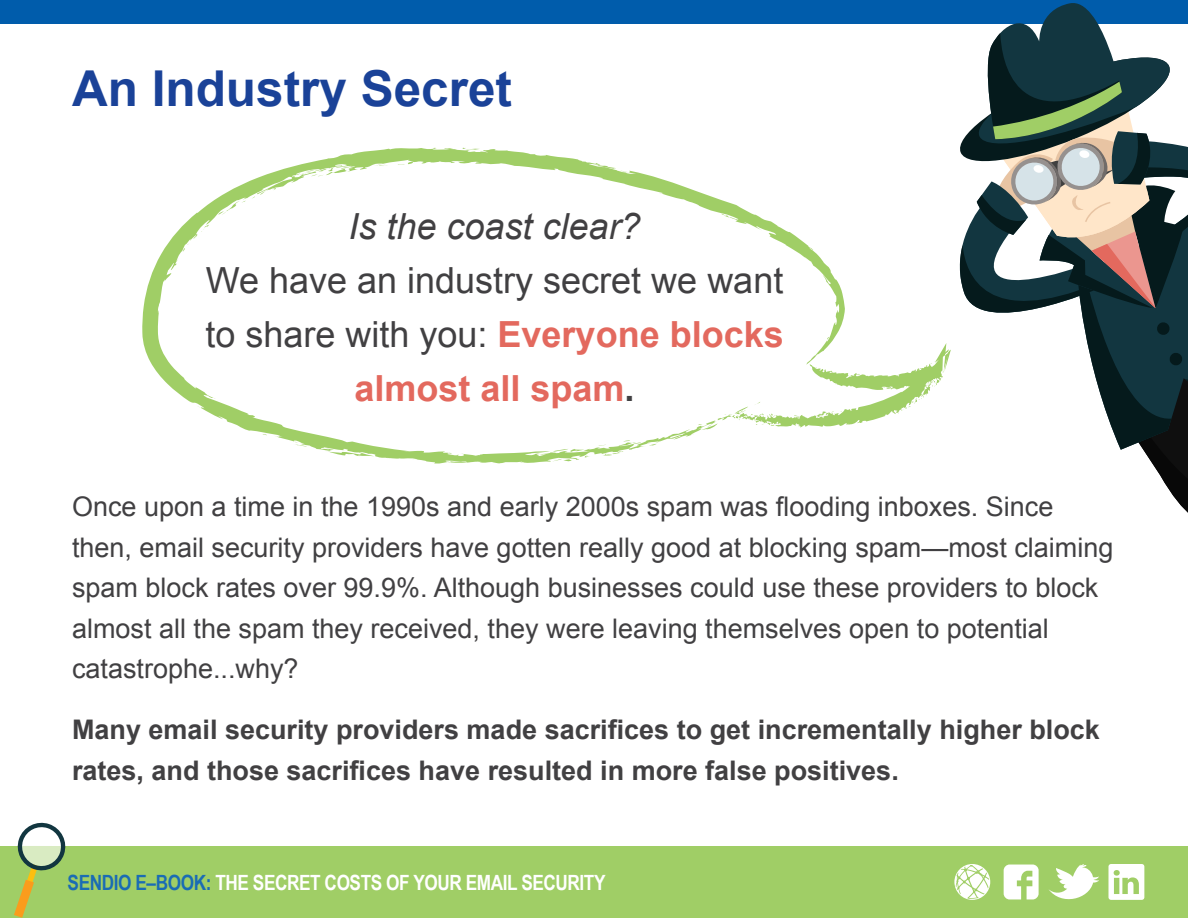
<style>
.page{position:relative;width:1188px;height:918px;background:#fff}
.page>*{position:absolute;margin:0;border:0;box-sizing:border-box;transform-origin:0 0}
.t1{font:700 49.5px "Arial";color:#1a4298}
.t2{font:36px/54px "Arial";color:#414042;text-align:center}
.t3{font:italic 36px "Arial";color:#414042}
.t4{font:27px/40.5px "Arial";color:#414042}
.t5{font:700 27px/40.5px "Arial";color:#414042}
.t6{font:700 21px "Arial Narrow";letter-spacing:-.02em;color:#fff}
.s1{font-weight:700;color:#e3695e}
.s2{font-weight:700}
.s3{color:#1a6cb4}
</style>
<div class="page">
<div style="left:0;top:846px;width:1188px;height:72px;background:#a0ce66"></div>
<div style="left:0;top:0;width:1188px;height:24px;background:#005cab"></div>
<svg style="left:954px;top:864px;width:36px;height:36px"></svg>
<svg style="left:1049px;top:864px;width:50px;height:36px"></svg>
<svg style="left:1108px;top:864px;width:36px;height:36px"></svg>
<svg style="left:1004px;top:865px;width:35px;height:34px"></svg>
<svg style="left:14px;top:822px;width:52px;height:96px"></svg>
<svg style="left:142px;top:147px;width:556px;height:317px"></svg>
<svg style="left:649px;top:444px;width:8px;height:2px"></svg>
<svg style="left:598px;top:440px;width:38px;height:16px"></svg>
<svg style="left:552px;top:449px;width:38px;height:13px"></svg>
<svg style="left:445px;top:452px;width:9px;height:2px"></svg>
<svg style="left:294px;top:442px;width:13px;height:5px"></svg>
<svg style="left:182px;top:243px;width:8px;height:9px"></svg>
<svg style="left:201px;top:224px;width:8px;height:8px"></svg>
<svg style="left:218px;top:196px;width:39px;height:19px"></svg>
<svg style="left:266px;top:182px;width:14px;height:9px"></svg>
<svg style="left:299px;top:166px;width:48px;height:11px"></svg>
<svg style="left:374px;top:165px;width:14px;height:1px"></svg>
<svg style="left:462px;top:148px;width:18px;height:2px"></svg>
<svg style="left:595px;top:165px;width:23px;height:4px"></svg>
<svg style="left:698px;top:3px;width:490px;height:510px"></svg>
<h1 class="t1" style="left:72px;top:56px;width:442px">An Industry Secret</h1>
<h2 class="t3" style="left:349px;top:203px;width:294px">Is the coast clear?</h2>
<h2 class="t2" style="left:205px;top:254px;width:580px">We have an industry secret we want to share with you: <span class="s1">Everyone blocks almost all spam</span><span class="s2">.</span></h2>
<p class="t4" style="left:72px;top:487px;width:1043px">Once upon a time in the 1990s and early 2000s spam was flooding inboxes. Since then, email security providers have gotten really good at blocking spam—most claiming spam block rates over 99.9%. Although businesses could use these providers to block almost all the spam they received, they were leaving themselves open to potential catastrophe...why?</p>
<p class="t5" style="left:72px;top:710px;width:1029px">Many email security providers made sacrifices to get incrementally higher block rates, and those sacrifices have resulted in more false positives.</p>
<p class="t6" style="left:68px;top:866px;width:539px"><span class="s3">SENDIO E–BOOK:</span> THE SECRET COSTS OF YOUR EMAIL SECURITY</p>
</div>
